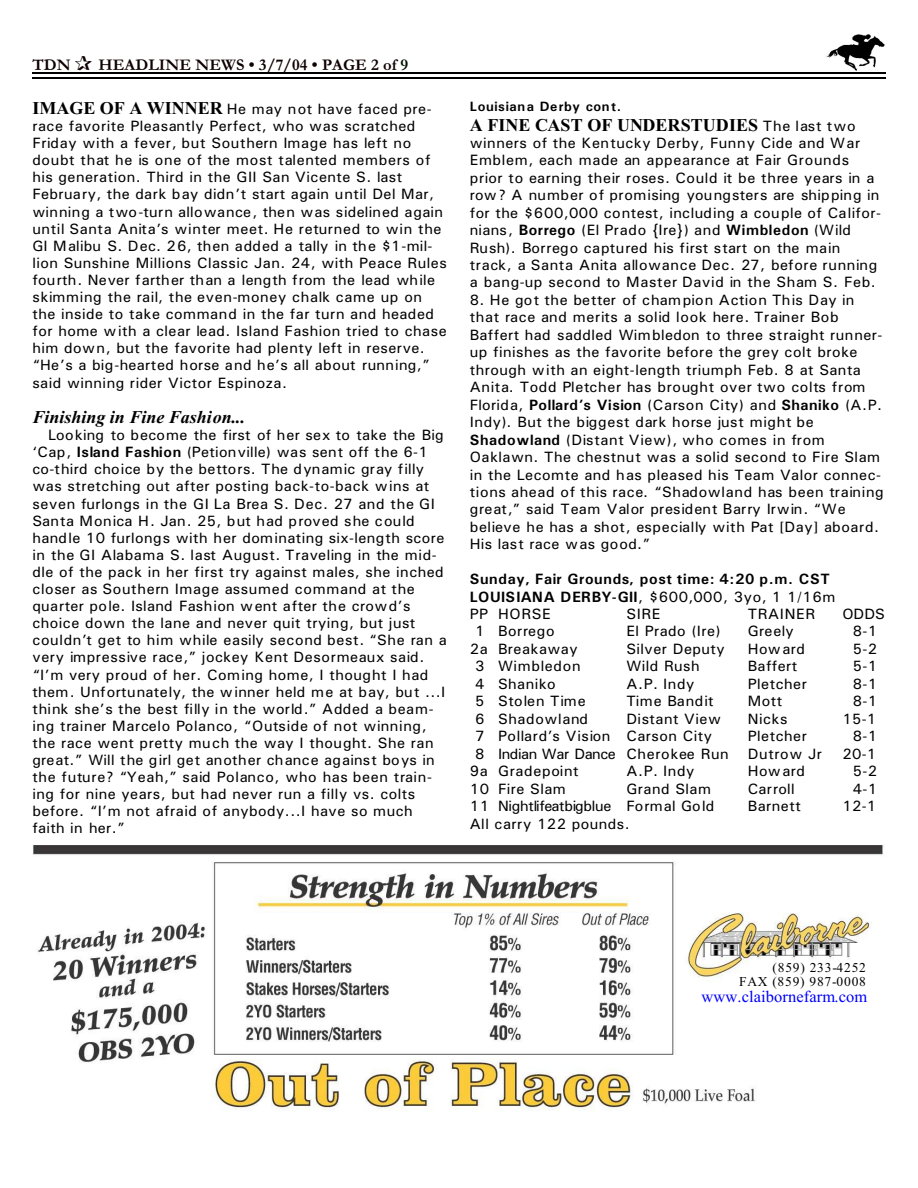
<style>
.page{position:relative;width:918px;height:1188px;background:#fff}
.page>*{position:absolute;margin:0;border:0;box-sizing:border-box;transform-origin:0 0}
.t1{font:700 18px "Times New Roman";letter-spacing:.005em;color:#000}
.t2{font:italic 700 18px "Times New Roman";color:#000}
.t3{font:700 16.5px "Garamond";letter-spacing:.005em;color:#0f0000}
.t4{font:16.5px "Times New Roman";letter-spacing:.005em;color:#00f}
.t5{font:15px/17.1px "Univers";letter-spacing:.03em;color:#000}
.t6{font:700 15px/17.4px "Univers";letter-spacing:.04em;color:#000}
.t7{font:15px "Univers";letter-spacing:-.02em;color:#000}
.t8{font:15px "Univers";letter-spacing:-.03em;color:#000}
.t9{font:15px "Univers";letter-spacing:.01em;color:#000}
.t10{font:15px "Univers";letter-spacing:.06em;color:#000}
.t11{font:13.5px/14.1px "Times New Roman";letter-spacing:.06em;color:#000;text-align:right}
.t12{font:700 13.5px "Univers";letter-spacing:.045em;color:#000}
.s1{color:#001400}
.s2{font-family:"Times New Roman";font-weight:700;font-size:18px}
.s3{font-weight:700}
.s4{font-family:"Univers";font-weight:400;font-size:15px}
.s5{font-weight:400}
</style>
<div class="page">
<img style="left:826px;top:34px;width:59px;height:36px">
<hr style="left:32px;top:72px;width:853px;height:1px;background:#000">
<hr style="left:32px;top:77px;width:853px;height:2px;background:#000">
<img style="left:32px;top:845px;width:851px;height:266px">
<p class="t3" style="left:32px;top:59px;width:40px">TDN</p>
<p class="t3" style="left:98px;top:59px;width:311px">HEADLINE NEWS • 3/7/04 • PAGE 2 of <span class="s1">9</span></p>
<p class="t5" style="left:32px;top:102px;width:416px"><span class="s2">IMAGE OF A WINNER</span> He may not have faced pre&shy;race favorite Pleasantly Perfect, who was scratched Friday with a fever, but Southern Image has left no doubt that he is one of the most talented members of his generation. Third in the GII San Vicente S. last February, the dark bay didn’t start again until Del Mar, winning a two-turn allowance, then was sidelined again until Santa Anita’s winter meet. He returned to win the GI Malibu S. Dec. 26, then added a tally in the $1-mil&shy;lion Sunshine Millions Classic Jan. 24, with Peace Rules fourth. Never farther than a length from the lead while skimming the rail, the even-money chalk came up on the inside to take command in the far turn and headed for home with a clear lead. Island Fashion tried to chase him down, but the favorite had plenty left in reserve. “He’s a big-hearted horse and he’s all about running,” said winning rider Victor Espinoza.</p>
<p class="t2" style="left:32px;top:411px;width:214px">Finishing in Fine Fashion...</p>
<p class="t5" style="left:32px;top:428px;width:416px;text-indent:16px">Looking to become the first of her sex to take the Big ‘Cap, <span class="s3">Island Fashion</span> (Petionville) was sent off the 6-1 co-third choice by the bettors. The dynamic gray filly was stretching out after posting back-to-back wins at seven furlongs in the GI La Brea S. Dec. 27 and the GI Santa Monica H. Jan. 25, but had proved she could handle 10 furlongs with her dominating six-length score in the GI Alabama S. last August. Traveling in the mid&shy;dle of the pack in her first try against males, she inched closer as Southern Image assumed command at the quarter pole. Island Fashion went after the crowd’s choice down the lane and never quit trying, but just couldn’t get to him while easily second best. “She ran a very impressive race,” jockey Kent Desormeaux said. “I’m very proud of her. Coming home, I thought I had them. Unfortunately, the winner held me at bay, but ...I think she’s the best filly in the world.” Added a beam&shy;ing trainer Marcelo Polanco, “Outside of not winning, the race went pretty much the way I thought. She ran great.” Will the girl get another chance against boys in the future? “Yeah,” said Polanco, who has been train&shy;ing for nine years, but had never run a filly vs. colts before. “I’m not afraid of anybody...I have so much faith in her.”</p>
<p class="t12" style="left:470px;top:102px;width:153px">Louisiana Derby cont.</p>
<p class="t1" style="left:470px;top:118px;width:388px">A FINE CAST OF UNDERSTUDIES <span class="s4">The last two</span></p>
<p class="t5" style="left:470px;top:135px;width:413px">winners of the Kentucky Derby, Funny Cide and War Emblem, each made an appearance at Fair Grounds prior to earning their roses. Could it be three years in a row? A number of promising youngsters are shipping in for the $600,000 contest, including a couple of Califor&shy;nians, <span class="s3">Borrego</span> (El Prado {Ire}) and <span class="s3">Wimbledon</span> (Wild Rush). Borrego captured his first start on the main track, a Santa Anita allowance Dec. 27, before running a bang-up second to Master David in the Sham S. Feb.</p>
<p class="t5" style="left:470px;top:292px;width:416px">8. He got the better of champion Action This Day in that race and merits a solid look here. Trainer Bob Baffert had saddled Wimbledon to three straight runner&shy;up finishes as the favorite before the grey colt broke through with an eight-length triumph Feb. 8 at Santa Anita. Todd Pletcher has brought over two colts from Florida, <span class="s3">Pollard’s Vision</span> (Carson City) and <span class="s3">Shaniko</span> (A.P.<br>Indy). But the biggest dark horse just might be <span class="s3">Shadowland</span> (Distant View), who comes in from Oaklawn. The chestnut was a solid second to Fire Slam in the Lecomte and has pleased his Team Valor connec&shy;tions ahead of this race. “Shadowland has been training great,” said Team Valor president Barry Irwin. “We believe he has a shot, especially with Pat [Day] aboard.<br>His last race was good.”</p>
<p class="t6" style="left:470px;top:572px;width:367px">Sunday, Fair Grounds, post time: 4:20 p.m. CST<br>LOUISIANA DERBY-GII<span class="s5">, $600,000, 3yo, 1 1/16m<br>PP HORSE</span></p>
<p class="t5" style="left:626px;top:607px;width:35px">SIRE</p>
<p class="t5" style="left:748px;top:607px;width:69px">TRAINER</p>
<p class="t5" style="left:842px;top:607px;width:44px">ODDS</p>
<p class="t5" style="left:475px;top:624px;width:81px">1 Borrego</p>
<p class="t5" style="left:626px;top:624px;width:96px">El Prado (Ire)</p>
<p class="t5" style="left:748px;top:624px;width:48px">Greely</p>
<p class="t5" style="left:853px;top:624px;width:26px">8-1</p>
<p class="t5" style="left:470px;top:642px;width:109px">2a Breakaway</p>
<p class="t5" style="left:626px;top:642px;width:100px">Silver Deputy</p>
<p class="t5" style="left:748px;top:642px;width:59px">Howard</p>
<p class="t5" style="left:853px;top:642px;width:26px">5-2</p>
<p class="t5" style="left:475px;top:659px;width:107px">3 Wimbledon</p>
<p class="t5" style="left:626px;top:659px;width:75px">Wild Rush</p>
<p class="t5" style="left:748px;top:659px;width:51px">Baffert</p>
<p class="t5" style="left:853px;top:659px;width:26px">5-1</p>
<p class="t5" style="left:475px;top:676px;width:82px">4 Shaniko</p>
<p class="t5" style="left:626px;top:676px;width:70px">A.P. Indy</p>
<p class="t5" style="left:748px;top:676px;width:61px">Pletcher</p>
<p class="t5" style="left:853px;top:676px;width:26px">8-1</p>
<p class="t10" style="left:475px;top:696px;width:112px">5 Stolen Time</p>
<p class="t9" style="left:626px;top:696px;width:89px">Time Bandit</p>
<p class="t5" style="left:748px;top:694px;width:36px">Mott</p>
<p class="t5" style="left:853px;top:694px;width:26px">8-1</p>
<p class="t5" style="left:475px;top:711px;width:115px">6 Shadowland</p>
<p class="t5" style="left:626px;top:711px;width:96px">Distant View</p>
<p class="t5" style="left:748px;top:711px;width:41px">Nicks</p>
<p class="t5" style="left:842px;top:711px;width:35px">15-1</p>
<p class="t5" style="left:475px;top:729px;width:239px">7 Pollard’s Vision Carson City</p>
<p class="t5" style="left:748px;top:729px;width:61px">Pletcher</p>
<p class="t5" style="left:853px;top:729px;width:26px">8-1</p>
<p class="t8" style="left:475px;top:748px;width:255px">8 Indian War Dance Cherokee Run</p>
<p class="t5" style="left:748px;top:746px;width:76px">Dutrow Jr</p>
<p class="t5" style="left:842px;top:746px;width:35px">20-1</p>
<p class="t5" style="left:470px;top:764px;width:110px">9a Gradepoint</p>
<p class="t5" style="left:626px;top:764px;width:70px">A.P. Indy</p>
<p class="t5" style="left:748px;top:764px;width:59px">Howard</p>
<p class="t5" style="left:853px;top:764px;width:26px">5-2</p>
<p class="t5" style="left:470px;top:781px;width:98px">10 Fire Slam</p>
<p class="t5" style="left:626px;top:781px;width:86px">Grand Slam</p>
<p class="t9" style="left:748px;top:783px;width:48px">Carroll</p>
<p class="t5" style="left:853px;top:781px;width:26px">4-1</p>
<p class="t7" style="left:470px;top:801px;width:246px">11 Nightlifeatbigblue Formal Gold</p>
<p class="t5" style="left:748px;top:799px;width:55px">Barnett</p>
<p class="t5" style="left:842px;top:799px;width:35px">12-1</p>
<p class="t5" style="left:470px;top:816px;width:162px">All carry 122 pounds.</p>
<p class="t11" style="left:739px;top:962px;width:128px">(859) 233-4252<br>FAX (859) 987-0008</p>
<p class="t4" style="left:702px;top:990px;width:167px">www.claibornefarm.com</p>
</div>
